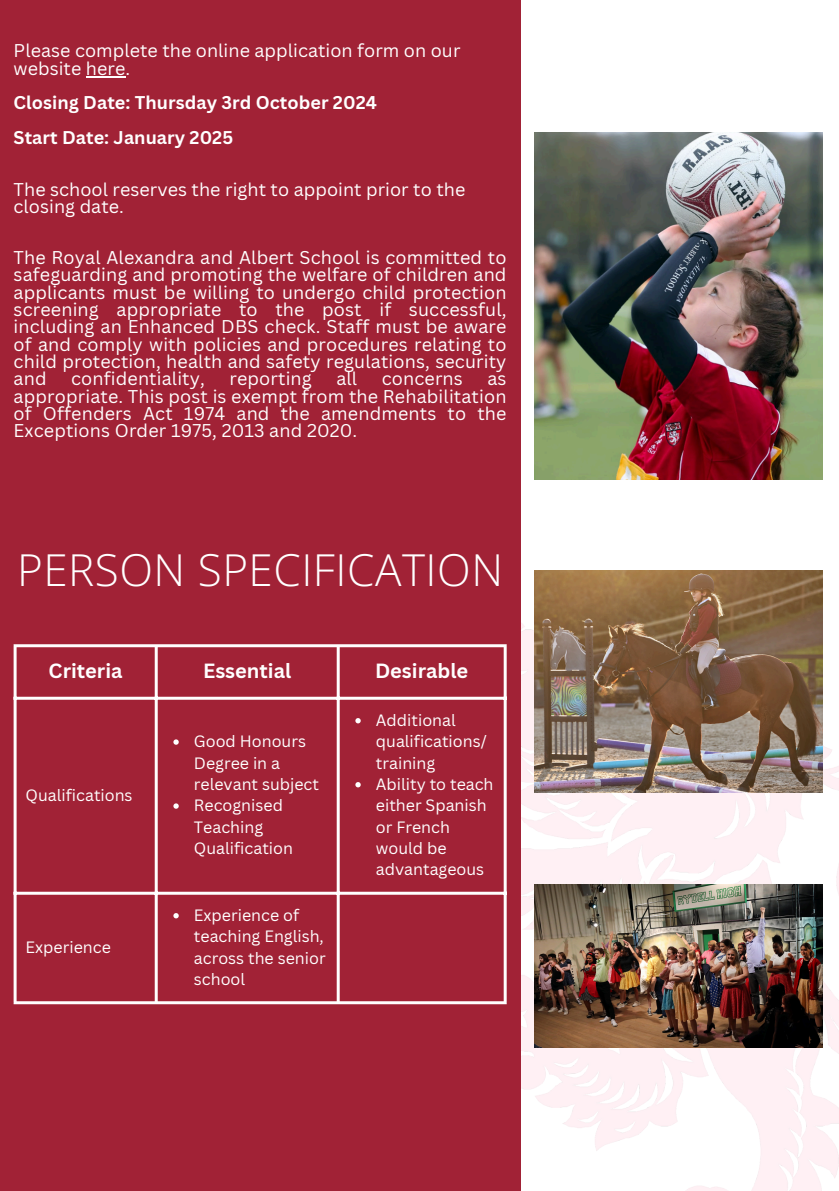
<style>
.page{position:relative;width:839px;height:1191px;background:#fff}
.page>*{position:absolute;margin:0;border:0;box-sizing:border-box;transform-origin:0 0}
.t1{font:300 44px "Open Sans";letter-spacing:.01em;color:#fff}
.t2{font:700 20px "Canva Sans";color:#fff}
.t3{font:18px/17.4px "Canva Sans";letter-spacing:.01em;color:#fff}
.t4{font:700 18px "Canva Sans";letter-spacing:.005em;color:#fff}
.t5{font:16px/21.4px "Canva Sans";color:#fff}
</style>
<div class="page">
<img style="left:520px;top:613px;width:318px;height:578px">
<div style="left:0;top:0;width:520px;height:1191px;background:#a12236"></div>
<img style="left:534px;top:133px;width:288px;height:346px">
<img style="left:534px;top:571px;width:288px;height:222px">
<img style="left:534px;top:884px;width:288px;height:164px">
<svg style="left:173px;top:739px;width:6px;height:6px"></svg>
<svg style="left:173px;top:803px;width:6px;height:6px"></svg>
<svg style="left:355px;top:718px;width:6px;height:5px"></svg>
<svg style="left:355px;top:782px;width:6px;height:5px"></svg>
<svg style="left:173px;top:913px;width:6px;height:5px"></svg>
<hr style="left:14px;top:647px;width:3px;height:354px;background:#fff">
<hr style="left:155px;top:647px;width:3px;height:354px;background:#fff">
<hr style="left:337px;top:647px;width:3px;height:354px;background:#fff">
<hr style="left:503px;top:647px;width:3px;height:354px;background:#fff">
<hr style="left:14px;top:644px;width:492px;height:3px;background:#fff">
<hr style="left:14px;top:697px;width:492px;height:3px;background:#fff">
<hr style="left:14px;top:892px;width:492px;height:3px;background:#fff">
<hr style="left:14px;top:1001px;width:492px;height:3px;background:#fff">
<hr style="left:86px;top:76px;width:39px;height:1px;background:#fff">
<p class="t3" style="left:14px;top:42px;width:448px">Please complete the online application form on our website here.</p>
<p class="t4" style="left:14px;top:90px;width:365px">Closing Date: Thursday 3rd October 2024</p>
<p class="t4" style="left:14px;top:125px;width:221px">Start Date: January 2025</p>
<p class="t3" style="left:14px;top:180px;width:453px">The school reserves the right to appoint prior to the closing date.</p>
<p class="t3" style="left:14px;top:248px;width:494px;text-align:justify">The Royal Alexandra and Albert School is committed to safeguarding and promoting the welfare of children and applicants must be willing to undergo child protection screening appropriate to the post if successful, including an Enhanced DBS check. Staff must be aware of and comply with policies and procedures relating to child protection, health and safety regulations, security and</p>
<p class="t3" style="left:71px;top:370px;width:135px">confidentiality,</p>
<p class="t3" style="left:229px;top:370px;width:84px">reporting</p>
<p class="t3" style="left:336px;top:370px;width:22px">all</p>
<p class="t3" style="left:381px;top:370px;width:83px">concerns</p>
<p class="t3" style="left:14px;top:370px;width:494px;text-align:justify;text-indent:474px">as appropriate. This post is exempt from the Rehabilitation of Offenders Act 1974 and the amendments to the Exceptions Order 1975, 2013 and 2020.</p>
<p class="t1" style="left:17px;top:539px;width:487px">PERSON SPECIFICATION</p>
<p class="t2" style="left:49px;top:656px;width:75px">Criteria</p>
<h1 class="t2" style="left:203px;top:656px;width:90px">Essential</h1>
<p class="t2" style="left:375px;top:656px;width:95px">Desirable</p>
<p class="t5" style="left:26px;top:784px;width:108px">Qualifications</p>
<p class="t5" style="left:26px;top:936px;width:87px">Experience</p>
<p class="t5" style="left:194px;top:731px;width:127px">Good Honours<br>Degree in a relevant subject</p>
<p class="t5" style="left:194px;top:795px;width:100px">Recognised<br>Teaching<br>Qualification</p>
<p class="t5" style="left:194px;top:904px;width:133px">Experience of teaching English, across the senior school</p>
<p class="t5" style="left:376px;top:709px;width:112px">Additional qualifications/ training</p>
<p class="t5" style="left:376px;top:773px;width:119px">Ability to teach either Spanish or French would be advantageous</p>
</div>
